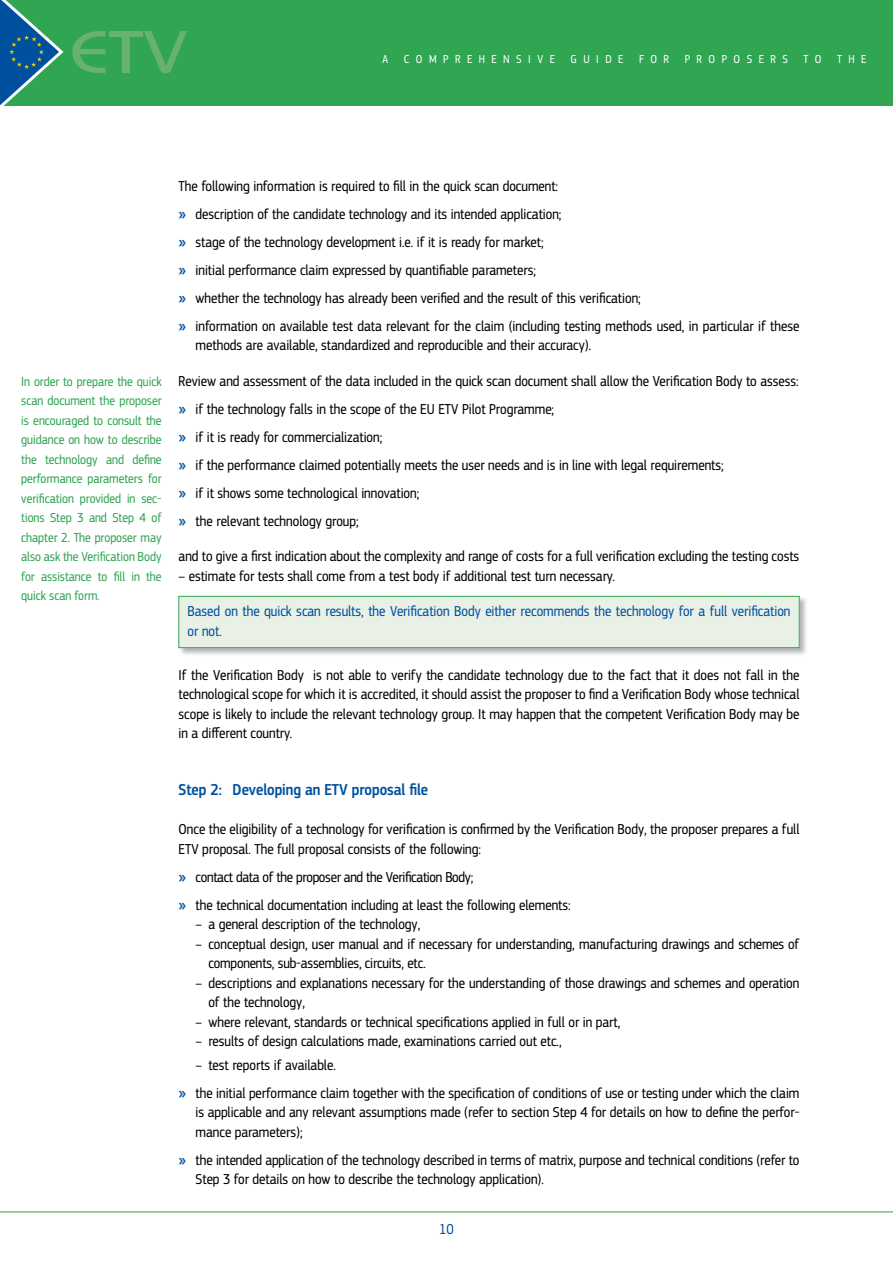
<style>
.page{position:relative;width:893px;height:1263px;background:#fff}
.page>*{position:absolute;margin:0;border:0;box-sizing:border-box;transform-origin:0 0}
.t1{font:500 16.5px "EC Square Sans Cond Pro";color:#0050a0}
.t2{font:15px/28px "EC Square Sans Cond Pro";color:#000}
.t3{font:15px/28px "EC Square Sans Cond Pro";letter-spacing:-.02em;color:#000}
.t4{font:15px/19.5px "EC Square Sans Cond Pro";color:#0050a0}
.t5{font:13.5px/19.5px "EC Square Sans Cond Pro";color:#30a552;text-align:justify}
.t6{font:12px "EC Square Sans Cond Pro";letter-spacing:.54em;color:#fff}
.s1{font-size:21px;color:#0050a0}
</style>
<div class="page">
<hr style="left:0;top:1212px;width:893px;height:1px;background:#30a552">
<div style="left:0;top:0;width:893px;height:105px;background:#30a552"></div>
<div style="left:109px;top:31px;width:34px;height:6px;background:#67b26f"></div>
<div style="left:122px;top:36px;width:8px;height:37px;background:#67b26f"></div>
<svg style="left:144px;top:31px;width:43px;height:42px"></svg>
<svg style="left:72px;top:31px;width:34px;height:42px"></svg>
<svg style="left:0;top:0;width:63px;height:106px"></svg>
<div style="left:178px;top:596px;width:630px;height:61px;background:#000;opacity:.3"></div>
<div style="left:179px;top:596px;width:620px;height:52px;background:#e9f1e7"></div>
<div style="left:179px;top:596px;width:620px;height:52px;border:1px solid #30a552"></div>
<p class="t6" style="left:382px;top:53px;width:7px">A</p>
<p class="t6" style="left:404px;top:53px;width:153px">Comprehensive</p>
<p class="t6" style="left:571px;top:53px;width:54px">Guide</p>
<p class="t6" style="left:639px;top:53px;width:32px">for</p>
<p class="t6" style="left:685px;top:53px;width:105px">Proposers</p>
<p class="t6" style="left:803px;top:53px;width:19px">t o</p>
<p class="t6" style="left:837px;top:53px;width:31px">the</p>
<p class="t5" style="left:21px;top:372px;width:142px">In order to prepare the quick scan document the proposer is encouraged to consult the guidance on how to describe the technology and define performance parameters for verification provided in sec&shy;tions Step 3 and Step 4 of chapter 2. The proposer may also ask the Verification Body for assistance to fill in the quick scan form.</p>
<p class="t2" style="left:179px;top:172px;width:622px">The following information is required to fill in the quick scan document:<br><span class="s1">»</span> description of the candidate technology and its intended application;<br><span class="s1">»</span> stage of the technology development i.e. if it is ready for market;<br><span class="s1">»</span> initial performance claim expressed by quantifiable parameters;<br><span class="s1">»</span> whether the technology has already been verified and the result of this verification;<br><span class="s1">»</span> information on available test data relevant for the claim (including testing methods used, in particular if these</p>
<p class="t2" style="left:196px;top:331px;width:397px">methods are available, standardized and reproducible and their accuracy).</p>
<p class="t2" style="left:179px;top:367px;width:622px">Review and assessment of the data included in the quick scan document shall allow the Verification Body to assess: <span class="s1">»</span> if the technology falls in the scope of the EU ETV Pilot Programme;<br><span class="s1">»</span> if it is ready for commercialization;<br><span class="s1">»</span> if the performance claimed potentially meets the user needs and is in line with legal requirements;<br><span class="s1">»</span> if it shows some technological innovation;<br><span class="s1">»</span> the relevant technology group;</p>
<p class="t2" style="left:179px;top:542px;width:622px">and to give a first indication about the complexity and range of costs for a full verification excluding the testing costs</p>
<p class="t2" style="left:179px;top:562px;width:438px">– estimate for tests shall come from a test body if additional test turn necessary.</p>
<p class="t4" style="left:188px;top:602px;width:604px">Based on the quick scan results, the Verification Body either recommends the technology for a full verification or not.</p>
<p class="t2" style="left:179px;top:665px;width:622px;line-height:19.5px;text-align:justify">If the Verification Body is not able to verify the candidate technology due to the fact that it does not fall in the technological scope for which it is accredited, it should assist the proposer to find a Verification Body whose technical scope is likely to include the relevant technology group. It may happen that the competent Verification Body may be in a different country.</p>
<p class="t1" style="left:179px;top:780px;width:251px">Step 2: Developing an ETV proposal file</p>
<p class="t2" style="left:179px;top:820px;width:622px;line-height:19.5px">Once the eligibility of a technology for verification is confirmed by the Verification Body, the proposer prepares a full<br>ETV proposal. The full proposal consists of the following:</p>
<p class="t3" style="left:179px;top:863px;width:394px"><span class="s1">»</span> contact data of the proposer and the Verification Body;<br><span class="s1">»</span> the technical documentation including at least the following elements:</p>
<p class="t2" style="left:196px;top:910px;width:226px">– a general description of the technology,</p>
<p class="t2" style="left:208px;top:934px;width:593px;line-height:19.5px;text-indent:-13px">– conceptual design, user manual and if necessary for understanding, manufacturing drawings and schemes of components, sub-assemblies, circuits, etc.</p>
<p class="t2" style="left:208px;top:973px;width:593px;line-height:19.5px;text-indent:-13px">– descriptions and explanations necessary for the understanding of those drawings and schemes and operation of the technology,</p>
<p class="t2" style="left:196px;top:1008px;width:426px">– where relevant, standards or technical specifications applied in full or in part,</p>
<p class="t2" style="left:196px;top:1027px;width:367px">– results of design calculations made, examinations carried out etc.,</p>
<p class="t2" style="left:179px;top:1051px;width:622px;text-indent:17px">– test reports if available.<br><span class="s1">»</span> the initial performance claim together with the specification of conditions of use or testing under which the claim</p>
<p class="t2" style="left:196px;top:1103px;width:605px;line-height:19.5px">is applicable and any relevant assumptions made (refer to section Step 4 for details on how to define the perfor&shy;mance parameters);</p>
<p class="t2" style="left:196px;top:1150px;width:605px;line-height:19.5px;text-indent:-17px"><span class="s1">»</span> the intended application of the technology described in terms of matrix, purpose and technical conditions (refer to<br>Step 3 for details on how to describe the technology application).</p>
<p class="t4" style="left:439px;top:1220px;width:16px">10</p>
</div>
